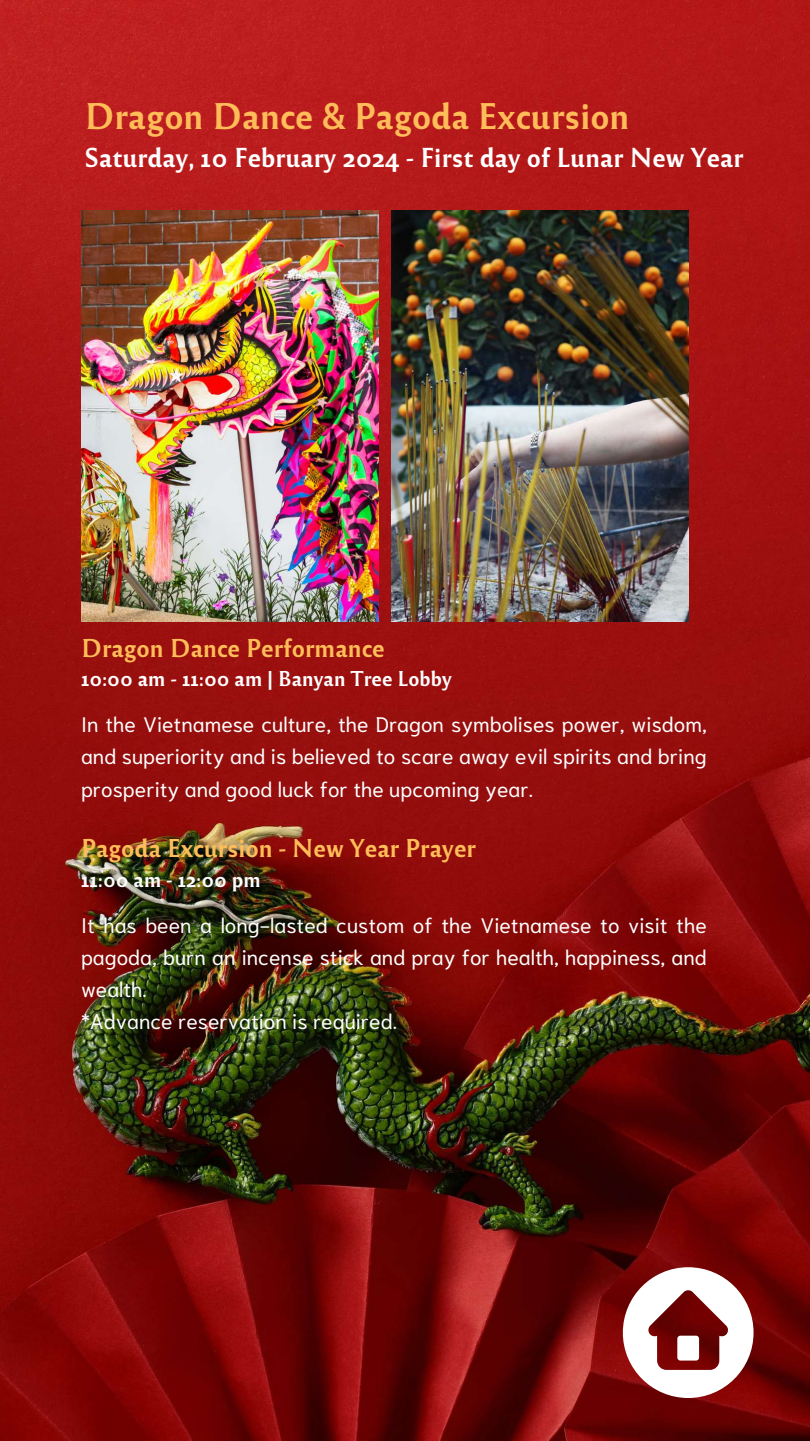
<style>
.page{position:relative;width:810px;height:1441px;background:#fff}
.page>*{position:absolute;margin:0;border:0;box-sizing:border-box;transform-origin:0 0}
.t1{font:34.5px "Reforma 1969 Negra";color:#ffbd59}
.t2{font:25.5px "Reforma 1969 Negra";color:#fff}
.t3{font:24px "Reforma 1969 Negra";color:#ffbd59}
.t4{font:21px/32.2px "Niramit";color:#fff;text-align:justify}
.t5{font:20px "Reforma 1969 Negra";color:#fff}
</style>
<div class="page">
<img style="left:0;top:0;width:810px;height:1440px">
<img style="left:81px;top:210px;width:297px;height:411px">
<img style="left:391px;top:210px;width:298px;height:411px">
<svg style="left:623px;top:1266px;width:130px;height:131px"></svg>
<div style="left:677px;top:1335px;width:22px;height:25px;background:#fff;border-radius:3px"></div>
<h1 class="t1" style="left:84px;top:91px;width:547px">Dragon Dance &amp; Pagoda Excursion</h1>
<p class="t2" style="left:84px;top:139px;width:661px">Saturday, 10 February 2024 - First day of Lunar New Year</p>
<p class="t3" style="left:81px;top:630px;width:305px">Dragon Dance Performance</p>
<p class="t5" style="left:81px;top:664px;width:372px">10:00 am - 11:00 am | Banyan Tree Lobby</p>
<p class="t4" style="left:81px;top:706px;width:627px">In the Vietnamese culture, the Dragon symbolises power, wisdom, and superiority and is believed to scare away evil spirits and bring prosperity and good luck for the upcoming year.</p>
<p class="t3" style="left:81px;top:831px;width:397px">Pagoda Excursion - New Year Prayer</p>
<p class="t5" style="left:81px;top:864px;width:181px">11:00 am - 12:00 pm</p>
<p class="t4" style="left:81px;top:906px;width:627px;text-align:left">It has been a long-lasted custom of the Vietnamese to visit the pagoda, burn an incense stick and pray for health, happiness, and wealth.<br>*Advance reservation is required.</p>
</div>
